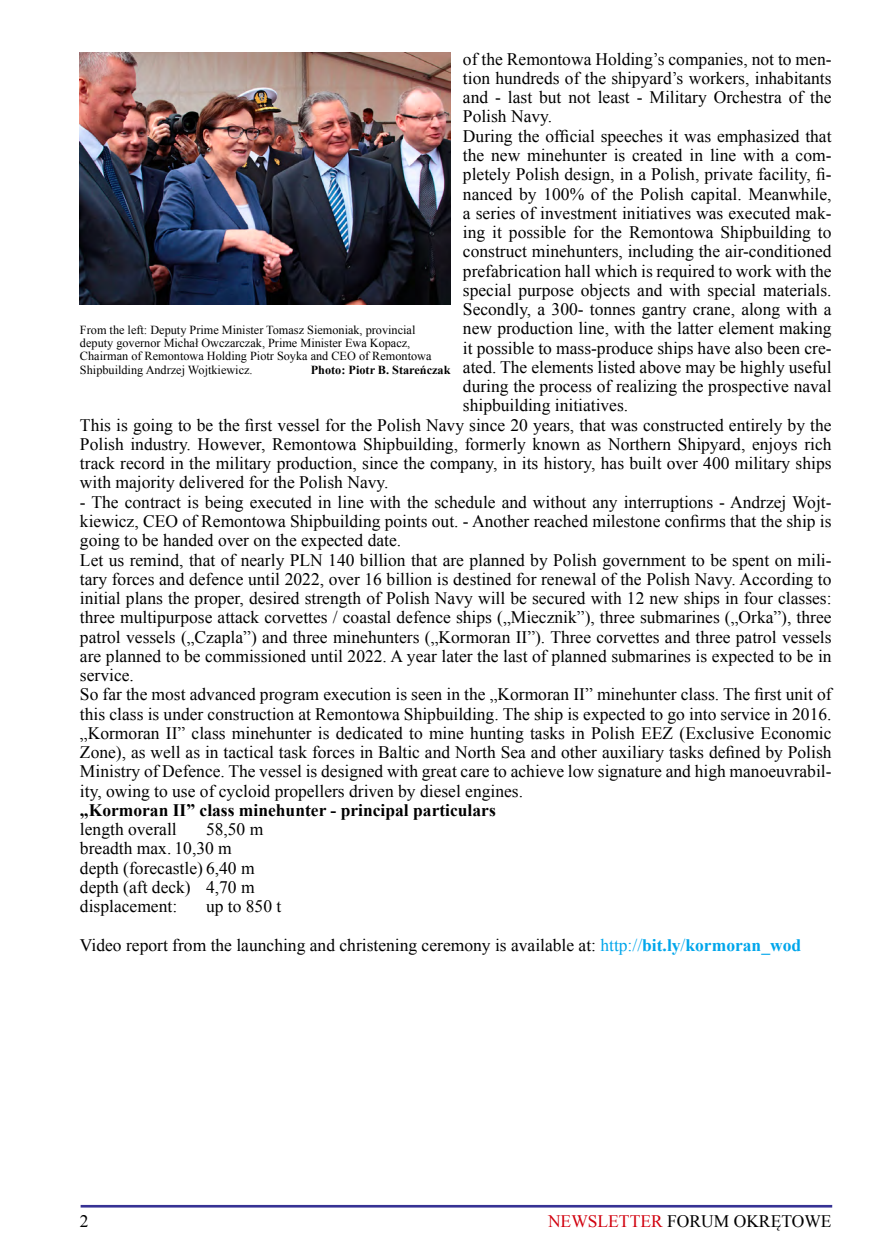
<style>
.page{position:relative;width:893px;height:1241px;background:#fff}
.page>*{position:absolute;margin:0;border:0;box-sizing:border-box;transform-origin:0 0}
.t1{font:17.5px/19.2px "Times New Roman";color:#000}
.t2{font:700 17.5px "Times New Roman";color:#000}
.t3{font:12.25px/13.1px "Times New Roman";color:#000}
.t4{font:700 12.25px "Times New Roman";color:#000}
.s1{color:#00a6eb}
.s2{font-weight:700;color:#00a6eb}
.s3{color:#d1010e}
</style>
<div class="page">
<hr style="left:81px;top:1204px;width:751px;height:3px;background:#363294">
<img style="left:80px;top:52px;width:371px;height:252px">
<p class="t1" style="left:463px;top:49px;width:370px">of the Remontowa Holding’s companies, not to men-</p>
<p class="t1" style="left:463px;top:68px;width:370px">tion hundreds of the shipyard’s workers, inhabitants</p>
<p class="t1" style="left:463px;top:87px;width:370px">and - last but not least - Military Orchestra of the</p>
<p class="t1" style="left:463px;top:106px;width:91px">Polish Navy.</p>
<p class="t1" style="left:463px;top:126px;width:370px">During the official speeches it was emphasized that</p>
<p class="t1" style="left:463px;top:145px;width:370px">the new minehunter is created in line with a com-</p>
<p class="t1" style="left:463px;top:164px;width:370px">pletely Polish design, in a Polish, private facility, fi-</p>
<p class="t1" style="left:463px;top:183px;width:370px">nanced by 100% of the Polish capital. Meanwhile,</p>
<p class="t1" style="left:463px;top:203px;width:370px">a series of investment initiatives was executed mak-</p>
<p class="t1" style="left:463px;top:222px;width:370px">ing it possible for the Remontowa Shipbuilding to</p>
<p class="t1" style="left:463px;top:241px;width:370px">construct minehunters, including the air-conditioned</p>
<p class="t1" style="left:463px;top:260px;width:370px">prefabrication hall which is required to work with the</p>
<p class="t1" style="left:463px;top:280px;width:370px">special purpose objects and with special materials.</p>
<p class="t1" style="left:463px;top:299px;width:370px">Secondly, a 300- tonnes gantry crane, along with a</p>
<p class="t1" style="left:463px;top:318px;width:370px">new production line, with the latter element making</p>
<p class="t1" style="left:463px;top:337px;width:370px">it possible to mass-produce ships have also been cre-</p>
<p class="t1" style="left:463px;top:357px;width:370px">ated. The elements listed above may be highly useful</p>
<p class="t1" style="left:463px;top:376px;width:370px">during the process of realizing the prospective naval</p>
<p class="t1" style="left:463px;top:395px;width:167px">shipbuilding initiatives.</p>
<p class="t1" style="left:80px;top:414px;width:753px">This is going to be the first vessel for the Polish Navy since 20 years, that was constructed entirely by the</p>
<p class="t1" style="left:80px;top:434px;width:753px">Polish industry. However, Remontowa Shipbuilding, formerly known as Northern Shipyard, enjoys rich</p>
<p class="t1" style="left:80px;top:453px;width:753px">track record in the military production, since the company, in its history, has built over 400 military ships</p>
<p class="t1" style="left:80px;top:472px;width:310px">with majority delivered for the Polish Navy.</p>
<p class="t1" style="left:80px;top:491px;width:753px">- The contract is being executed in line with the schedule and without any interruptions - Andrzej Wojt&shy;kiewicz, CEO of Remontowa Shipbuilding points out. - Another reached milestone confirms that the ship is going to be handed over on the expected date.<br>Let us remind, that of nearly PLN 140 billion that are planned by Polish government to be spent on mili&shy;tary forces and defence until 2022, over 16 billion is destined for renewal of the Polish Navy. According to initial plans the proper, desired strength of Polish Navy will be secured with 12 new ships in four classes: three multipurpose attack corvettes / coastal defence ships („Miecznik”), three submarines („Orka”), three patrol vessels („Czapla”) and three minehunters („Kormoran II”). Three corvettes and three patrol vessels are planned to be commissioned until 2022. A year later the last of planned submarines is expected to be in service.<br>So far the most advanced program execution is seen in the „Kormoran II” minehunter class. The first unit of this class is under construction at Remontowa Shipbuilding. The ship is expected to go into service in 2016. „Kormoran II” class minehunter is dedicated to mine hunting tasks in Polish EEZ (Exclusive Economic Zone), as well as in tactical task forces in Baltic and North Sea and other auxiliary tasks defined by Polish Ministry of Defence. The vessel is designed with great care to achieve low signature and high manoeuvrabil&shy;ity, owing to use of cycloid propellers driven by diesel engines.</p>
<p class="t2" style="left:80px;top:797px;width:417px">„Kormoran II” class minehunter - principal particulars</p>
<p class="t1" style="left:80px;top:819px;width:98px">length overall</p>
<p class="t3" style="left:80px;top:323px;width:353px">From the left: Deputy Prime Minister Tomasz Siemoniak, provincial deputy governor Michał Owczarczak, Prime Minister Ewa Kopacz, Chairman of Remontowa Holding Piotr Soyka and CEO of Remontowa Shipbuilding Andrzej Wojtkiewicz.</p>
<p class="t4" style="left:311px;top:360px;width:141px">Photo: Piotr B. Stareńczak</p>
<p class="t1" style="left:80px;top:819px;width:185px;text-indent:126px">58,50 m breadth max. 10,30 m depth (forecastle) 6,40 m depth (aft deck) 4,70 m displacement:</p>
<p class="t1" style="left:206px;top:896px;width:77px">up to 850 t</p>
<p class="t1" style="left:80px;top:934px;width:723px">Video report from the launching and christening ceremony is available at: <span class="s1">http://</span><span class="s2">bit.ly</span><span class="s1">/</span><span class="s2">kormoran_wod</span></p>
<p class="t1" style="left:80px;top:1210px;width:10px">2</p>
<p class="t1" style="left:548px;top:1210px;width:285px"><span class="s3">NEWSLETTER</span> FORUM OKRĘTOWE</p>
</div>
